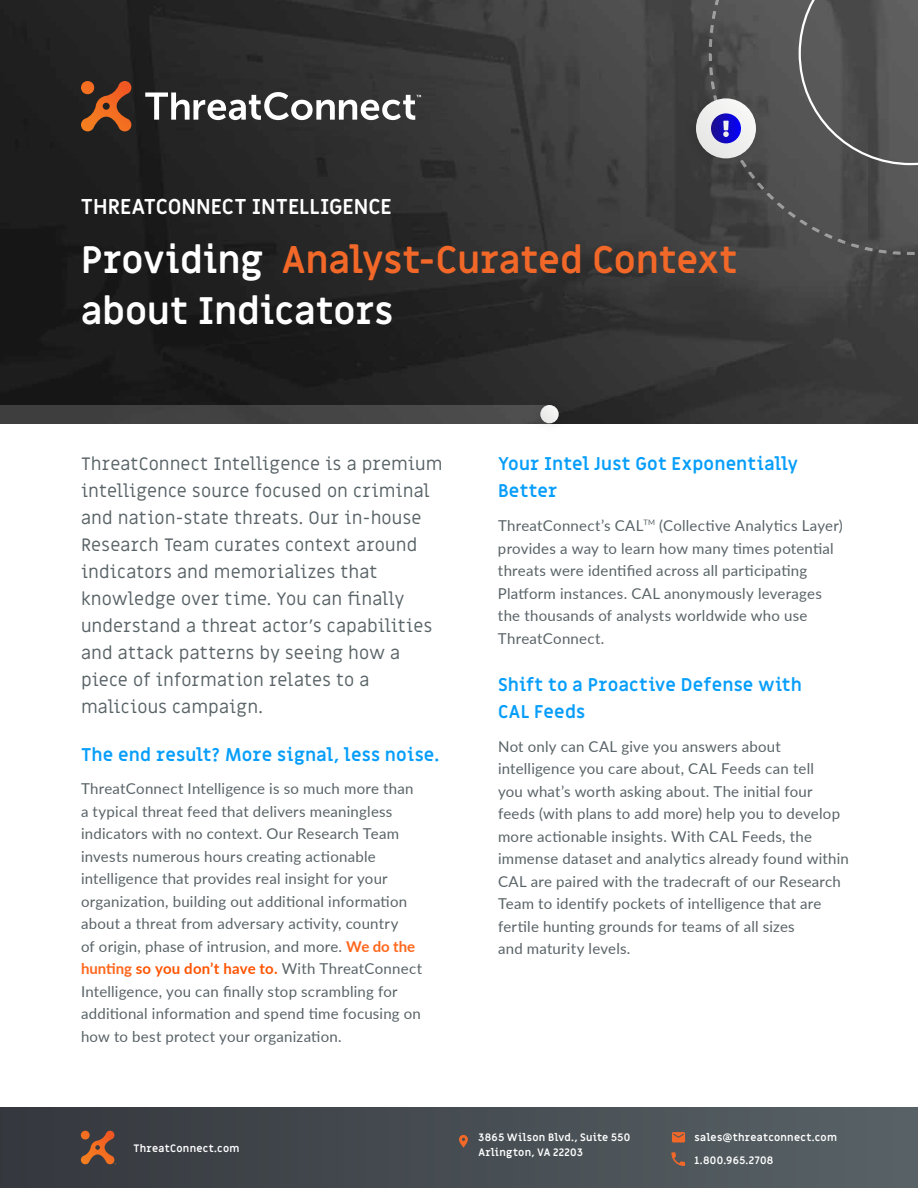
<style>
.page{position:relative;width:918px;height:1188px;background:#fff}
.page>*{position:absolute;margin:0;border:0;box-sizing:border-box;transform-origin:0 0}
.t1{font:700 37.5px/51px "Miriam Libre";letter-spacing:-.005em;color:#fff}
.t2{font:700 21px "Miriam Libre";letter-spacing:-.005em;color:#fff}
.t3{font:18px/27px "Miriam Libre";letter-spacing:.01em;color:#596367}
.t4{font:700 18px/27px "Miriam Libre";letter-spacing:.01em;color:#079efa}
.t5{font:15px/22.5px "Lato";letter-spacing:.015em;color:#596367}
.t6{font:700 10.5px/15px "Miriam Libre";letter-spacing:.025em;color:#fff}
.s1{color:#f26828}
.s2{font-weight:700;color:#ff671d}
.s3{font-weight:700;color:#ff5400}
</style>
<div class="page">
<img style="left:0;top:0;width:918px;height:423px">
<div style="left:0;top:405px;width:549px;height:18px;background:#434343"></div>
<div style="left:528px;top:393px;width:43px;height:42px;background:#000;opacity:.13"></div>
<svg style="left:540px;top:405px;width:19px;height:18px"></svg>
<svg style="left:708px;top:0;width:210px;height:256px"></svg>
<svg style="left:799px;top:0;width:119px;height:165px"></svg>
<div style="left:684px;top:87px;width:84px;height:83px;background:#000;opacity:.13"></div>
<div style="left:696px;top:98px;width:60px;height:60px;background:#eeeeed;border-radius:30px"></div>
<svg style="left:711px;top:113px;width:30px;height:30px"></svg>
<svg style="left:81px;top:81px;width:51px;height:50px"></svg>
<svg style="left:145px;top:92px;width:276px;height:28px"></svg>
<div style="left:0;top:1107px;width:918px;height:81px;background:linear-gradient(to right,#34383e,#586266)"></div>
<svg style="left:81px;top:1131px;width:35px;height:34px"></svg>
<svg style="left:459px;top:1135px;width:9px;height:13px"></svg>
<svg style="left:672px;top:1132px;width:13px;height:10px"></svg>
<svg style="left:671px;top:1152px;width:14px;height:14px"></svg>
<h2 class="t2" style="left:81px;top:193px;width:313px">THREATCONNECT INTELLIGENCE</h2>
<h1 class="t1" style="left:81px;top:236px;width:658px">Providing <span class="s1">Analyst-Curated Context </span>about Indicators</h1>
<p class="t3" style="left:81px;top:451px;width:363px">ThreatConnect Intelligence is a premium intelligence source focused on criminal and nation-state threats. Our in-house Research Team curates context around indicators and memorializes that knowledge over time. You can finally understand a threat actor’s capabilities and attack patterns by seeing how a piece of information relates to a malicious campaign.</p>
<p class="t4" style="left:81px;top:742px;width:360px">The end result? More signal, less noise.</p>
<p class="t5" style="left:81px;top:777px;width:343px">ThreatConnect Intelligence is so much more than a typical threat feed that delivers meaningless indicators with no context. Our Research Team invests numerous hours creating actionable intelligence that provides real insight for your organization, building out additional information about a threat from adversary activity, country<br>of origin, phase of intrusion, and more. <span class="s2">We do the hunting</span> <span class="s3">so you don’t have to.</span> With ThreatConnect Intelligence, you can finally stop scrambling for additional information and spend time focusing on how to best protect your organization.</p>
<p class="t4" style="left:498px;top:451px;width:302px">Your Intel Just Got Exponentially<br>Better</p>
<p class="t5" style="left:498px;top:514px;width:346px">ThreatConnect’s CAL<sup>TM</sup> (Collective Analytics Layer) provides a way to learn how many times potential threats were identified across all participating Platform instances. CAL anonymously leverages the thousands of analysts worldwide who use ThreatConnect.</p>
<p class="t4" style="left:498px;top:672px;width:305px">Shift to a Proactive Defense with<br>CAL Feeds</p>
<p class="t5" style="left:498px;top:734px;width:352px">Not only can CAL give you answers about intelligence you care about, CAL Feeds can tell<br>you what’s worth asking about. The initial four feeds (with plans to add more) help you to develop more actionable insights. With CAL Feeds, the immense dataset and analytics already found within CAL are paired with the tradecraft of our Research Team to identify pockets of intelligence that are fertile hunting grounds for teams of all sizes<br>and maturity levels.</p>
<p class="t6" style="left:134px;top:1141px;width:107px">ThreatConnect.com</p>
<p class="t6" style="left:478px;top:1130px;width:153px">3865 Wilson Blvd., Suite 550<br>Arlington, VA 22203</p>
<p class="t6" style="left:695px;top:1130px;width:144px">sales@threatconnect.com</p>
<p class="t6" style="left:695px;top:1153px;width:80px">1.800.965.2708</p>
</div>
